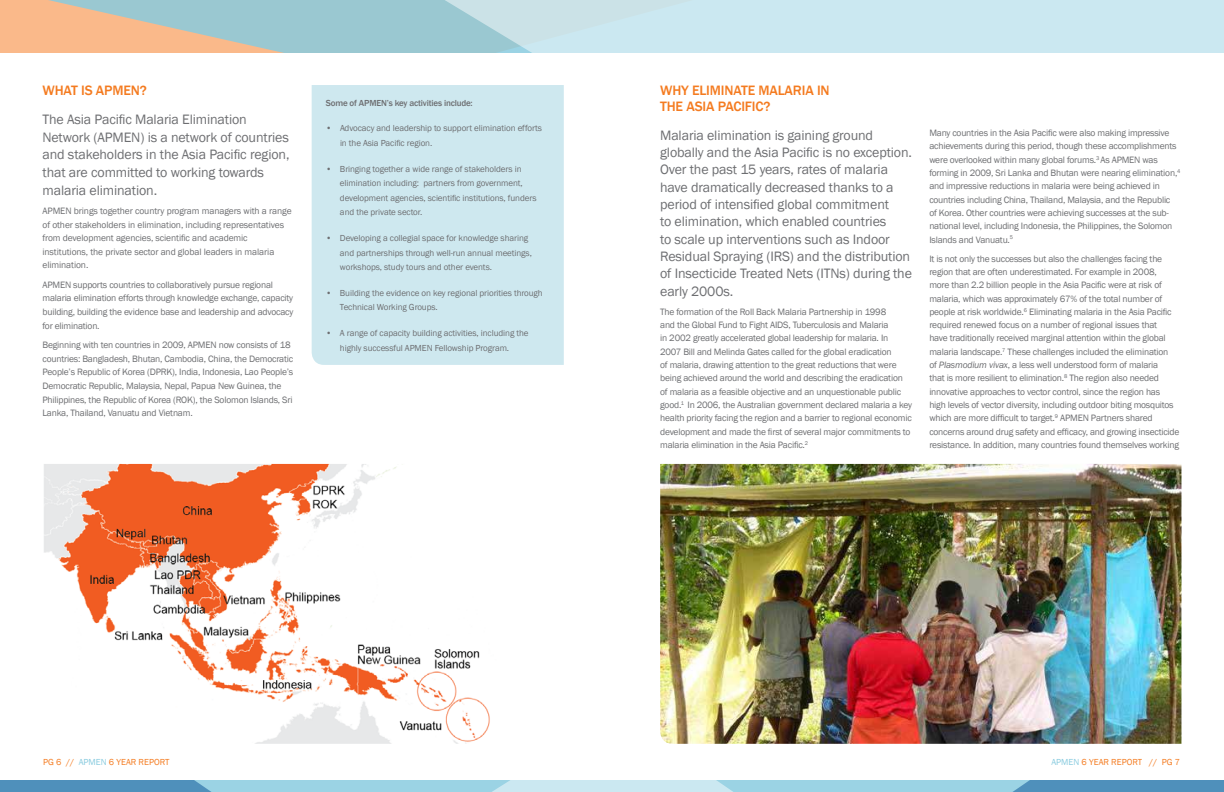
<style>
.page{position:relative;width:1224px;height:792px;background:#fff}
.page>*{position:absolute;margin:0;border:0;box-sizing:border-box;transform-origin:0 0}
.t1{font:14px/17.3px "Franklin Gothic";letter-spacing:-.01em;color:#6d6e71}
.t2{font:500 14px/16.3px "Franklin Gothic";letter-spacing:-.01em;color:#f47b20}
.t3{font:9.5px/13.3px "Franklin Gothic";letter-spacing:-.02em;color:#6d6e71}
.t4{font:9px/14.5px "Franklin Gothic";letter-spacing:-.01em;color:#6d6e71}
.t5{font:9px "Franklin Gothic";color:#f47b20}
.t6{font:500 9px "Franklin Gothic";letter-spacing:-.02em;color:#6d6e71}
.s1{font-style:italic}
.s2{color:#88cbdf}
</style>
<div class="page">
<svg style="left:0;top:0;width:402px;height:53px;fill:#9ac8d1"></svg>
<svg style="left:402px;top:0;width:822px;height:53px;fill:#cbe8f1"></svg>
<svg style="left:0;top:780px;width:1224px;height:12px"></svg>
<img style="left:44px;top:464px;width:446px;height:280px">
<img style="left:660px;top:464px;width:521px;height:280px">
<div style="left:312px;top:85px;width:252px;height:280px;background:#cee8ef"></div>
<h1 class="t2" style="left:43px;top:82px;width:106px">WHAT IS APMEN?</h1>
<h1 class="t1" style="left:43px;top:111px;width:249px;line-height:17.7px">The Asia Pacific Malaria Elimination Network (APMEN) is a network of countries and stakeholders in the Asia Pacific region, that are committed to working towards malaria elimination.</h1>
<p class="t3" style="left:43px;top:204px;width:251px;line-height:13.7px">APMEN brings together country program managers with a range of other stakeholders in elimination, including representatives from development agencies, scientific and academic institutions, the private sector and global leaders in malaria elimination.</p>
<p class="t3" style="left:43px;top:278px;width:252px;line-height:13.7px">APMEN supports countries to collaboratively pursue regional malaria elimination efforts through knowledge exchange, capacity building, building the evidence base and leadership and advocacy for elimination.</p>
<p class="t3" style="left:43px;top:338px;width:252px;line-height:13.7px">Beginning with ten countries in 2009, APMEN now consists of 18 countries: Bangladesh, Bhutan, Cambodia, China, the Democratic People’s Republic of Korea (DPRK), India, Indonesia, Lao People’s Democratic Republic, Malaysia, Nepal, Papua New Guinea, the Philippines, the Republic of Korea (ROK), the Solomon Islands, Sri Lanka, Thailand, Vanuatu and Vietnam.</p>
<p class="t6" style="left:326px;top:97px;width:148px">Some of APMEN’s key activities include:</p>
<p class="t4" style="left:340px;top:121px;width:204px;text-indent:-14px">• Advocacy and leadership to support elimination efforts in the Asia Pacific region.</p>
<p class="t4" style="left:340px;top:162px;width:198px;text-indent:-14px">• Bringing together a wide range of stakeholders in elimination including: partners from government, development agencies, scientific institutions, funders and the private sector.</p>
<p class="t4" style="left:340px;top:231px;width:193px;text-indent:-14px">• Developing a collegial space for knowledge sharing and partnerships through well-run annual meetings, workshops, study tours and other events.</p>
<p class="t4" style="left:340px;top:286px;width:204px;text-indent:-14px">• Building the evidence on key regional priorities through<br>Technical Working Groups.</p>
<p class="t4" style="left:326px;top:326px;width:204px;text-align:center">• A range of capacity building activities, including the highly successful APMEN Fellowship Program.</p>
<h1 class="t2" style="left:660px;top:82px;width:171px">WHY ELIMINATE MALARIA IN<br>THE ASIA PACIFIC?</h1>
<p class="t1" style="left:660px;top:127px;width:253px">Malaria elimination is gaining ground globally and the Asia Pacific is no exception.<br>Over the past 15 years, rates of malaria have dramatically decreased thanks to a period of intensified global commitment<br>to elimination, which enabled countries<br>to scale up interventions such as Indoor Residual Spraying (IRS) and the distribution of Insecticide Treated Nets (ITNs) during the early 2000s.</p>
<p class="t3" style="left:660px;top:305px;width:254px">The formation of the Roll Back Malaria Partnership in 1998<br>and the Global Fund to Fight AIDS, Tuberculosis and Malaria<br>in 2002 greatly accelerated global leadership for malaria. In<br>2007 Bill and Melinda Gates called for the global eradication<br>of malaria, drawing attention to the great reductions that were being achieved around the world and describing the eradication of malaria as a feasible objective and an unquestionable public good.<sup>1</sup> In 2006, the Australian government declared malaria a key health priority facing the region and a barrier to regional economic development and made the first of several major commitments to malaria elimination in the Asia Pacific.<sup>2</sup></p>
<p class="t3" style="left:929px;top:127px;width:253px">Many countries in the Asia Pacific were also making impressive achievements during this period, though these accomplishments were overlooked within many global forums.<sup>3</sup> As APMEN was forming in 2009, Sri Lanka and Bhutan were nearing elimination,<sup>4 </sup>and impressive reductions in malaria were being achieved in countries including China, Thailand, Malaysia, and the Republic<br>of Korea. Other countries were achieving successes at the sub&shy;national level, including Indonesia, the Philippines, the Solomon Islands and Vanuatu.<sup>5</sup></p>
<p class="t3" style="left:929px;top:252px;width:252px">It is not only the successes but also the challenges facing the region that are often underestimated. For example in 2008,<br>more than 2.2 billion people in the Asia Pacific were at risk of malaria, which was approximately 67% of the total number of people at risk worldwide.<sup>6</sup> Eliminating malaria in the Asia Pacific required renewed focus on a number of regional issues that<br>have traditionally received marginal attention within the global malaria landscape.<sup>7</sup> These challenges included the elimination<br>of <span class="s1">Plasmodium vivax</span>, a less well understood form of malaria<br>that is more resilient to elimination.<sup>8</sup> The region also needed innovative approaches to vector control, since the region has<br>high levels of vector diversity, including outdoor biting mosquitos which are more difficult to target.<sup>9</sup> APMEN Partners shared concerns around drug safety and efficacy, and growing insecticide resistance. In addition, many countries found themselves working</p>
<p class="t5" style="left:43px;top:757px;width:128px">PG 6 // <span class="s2">APMEN</span> 6 YEAR REPORT</p>
<p class="t5" style="left:1051px;top:757px;width:130px"><span class="s2">APMEN</span> 6 YEAR REPORT // PG 7</p>
</div>
